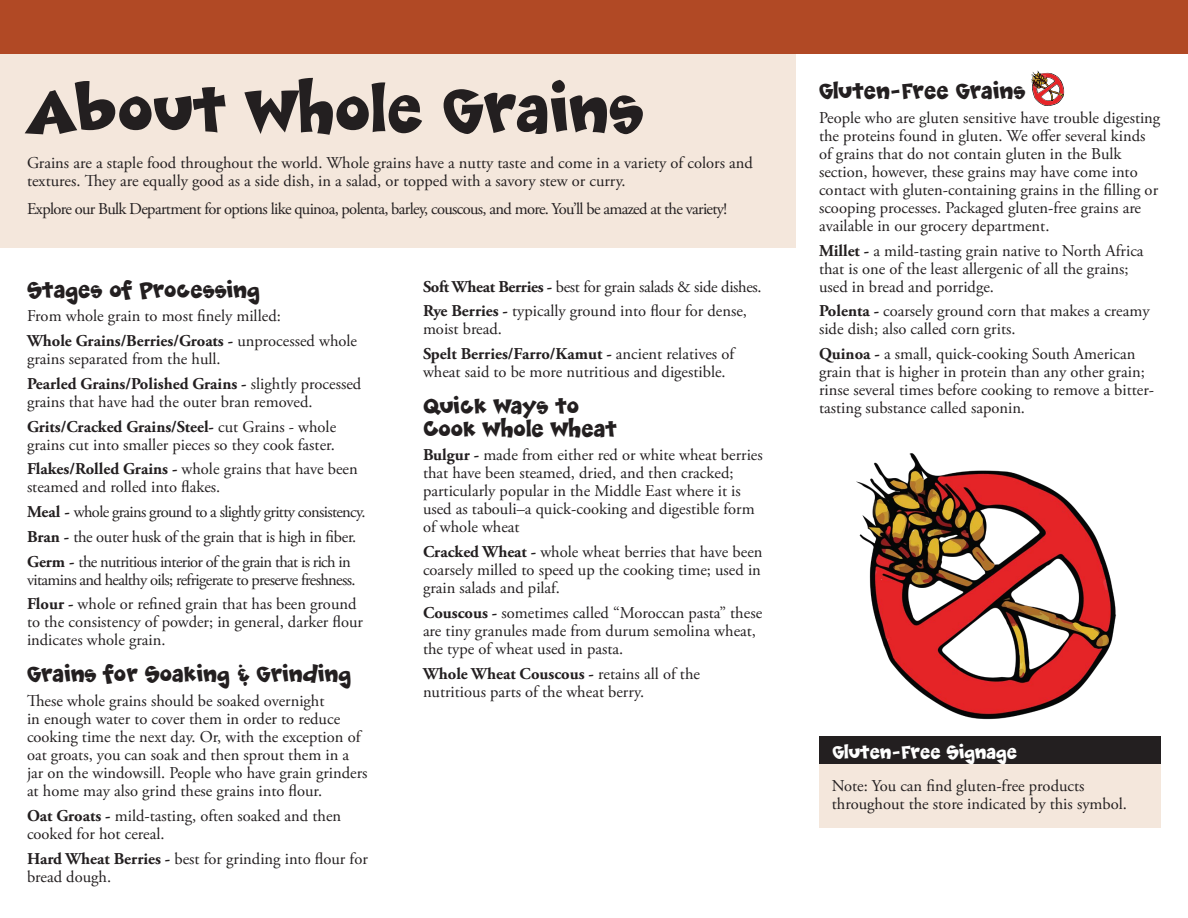
<style>
.page{position:relative;width:1188px;height:918px;background:#fff}
.page>*{position:absolute;margin:0;border:0;box-sizing:border-box;transform-origin:0 0}
.About_Our___Heade{font:78px "ORP";color:#231f20}
.Paragraph_Title{font:27px/22.5px "ORP";color:#231f20}
.Table_Title{font:22.5px "ORP";color:#fff}
.Bold_Until_Dash{font:16.5px/18px "Adobe Garamond Pro";color:#231f20}
.Normal_Copy{font:16.5px/18px "Adobe Garamond Pro";color:#231f20}
.About_Our___Heade-2{font:16.5px/18px "Adobe Garamond Pro";color:#231f20}
.Bold_Until_Dash-2{font:16.5px/18px "Adobe Garamond Pro";letter-spacing:-.04em;color:#231f20}
.About_Our___Heade-3{font:16.5px "Adobe Garamond Pro";letter-spacing:-.04em;color:#231f20}
.Bold_Until_Dash-3{font:16.5px "Adobe Garamond Pro";letter-spacing:-.02em;color:#231f20}
.s1{font-weight:700}
</style>
<div class="page">
<div style="left:0;top:54px;width:795px;height:193px;background:#f4e7dc"></div>
<div style="left:0;top:0;width:1188px;height:54px;background:#b14925"></div>
<div style="left:819px;top:764px;width:342px;height:64px;background:#f4e7dc"></div>
<img style="left:856px;top:453px;width:260px;height:267px">
<div style="left:819px;top:736px;width:342px;height:28px;background:#231f20"></div>
<svg style="left:1031px;top:70px;width:34px;height:36px"></svg>
<p class="About_Our___Heade" style="left:27px;top:70px;width:618px">About Whole Grains</p>
<p class="About_Our___Heade-2" style="left:27px;top:154px;width:727px">Grains are a staple food throughout the world. Whole grains have a nutty taste and come in a variety of colors and textures. They are equally good as a side dish, in a salad, or topped with a savory stew or curry.</p>
<p class="About_Our___Heade-3" style="left:27px;top:199px;width:702px">Explore our Bulk Department for options like quinoa, polenta, barley, couscous, and more. You’ll be amazed at the variety!</p>
<p class="Paragraph_Title" style="left:27px;top:279px;width:235px">Stages of Processing</p>
<p class="Normal_Copy" style="left:27px;top:308px;width:255px">From whole grain to most finely milled:</p>
<p class="Bold_Until_Dash" style="left:27px;top:333px;width:332px"><span class="s1">Whole Grains/Berries/Groats -</span> unprocessed whole grains separated from the hull.</p>
<p class="Bold_Until_Dash" style="left:27px;top:375px;width:336px"><span class="s1">Pearled Grains/Polished Grains -</span> slightly processed grains that have had the outer bran removed.</p>
<p class="Bold_Until_Dash" style="left:27px;top:418px;width:311px"><span class="s1">Grits/Cracked Grains/Steel-</span> cut Grains - whole grains cut into smaller pieces so they cook faster.</p>
<p class="Bold_Until_Dash" style="left:27px;top:461px;width:332px"><span class="s1">Flakes/Rolled Grains -</span> whole grains that have been steamed and rolled into flakes.</p>
<p class="Bold_Until_Dash-2" style="left:27px;top:504px;width:340px"><span class="s1">Meal -</span> whole grains ground to a slightly gritty consistency.</p>
<p class="Bold_Until_Dash-3" style="left:27px;top:527px;width:331px"><span class="s1">Bran -</span> the outer husk of the grain that is high in fiber.</p>
<p class="Bold_Until_Dash-2" style="left:27px;top:553px;width:330px"><span class="s1">Germ -</span> the nutritious interior of the grain that is rich in vitamins and healthy oils; refrigerate to preserve freshness.</p>
<p class="Bold_Until_Dash" style="left:27px;top:596px;width:338px"><span class="s1">Flour -</span> whole or refined grain that has been ground to the consistency of powder; in general, darker flour indicates whole grain.</p>
<p class="Paragraph_Title" style="left:27px;top:664px;width:326px">Grains for Soaking &amp; Grinding</p>
<p class="Normal_Copy" style="left:27px;top:693px;width:342px">These whole grains should be soaked overnight<br>in enough water to cover them in order to reduce cooking time the next day. Or, with the exception of oat groats, you can soak and then sprout them in a jar on the windowsill. People who have grain grinders at home may also grind these grains into flour.</p>
<p class="Bold_Until_Dash" style="left:27px;top:807px;width:316px"><span class="s1">Oat Groats -</span> mild-tasting, often soaked and then cooked for hot cereal.</p>
<p class="Bold_Until_Dash" style="left:27px;top:850px;width:342px"><span class="s1">Hard Wheat Berries -</span> best for grinding into flour for bread dough.</p>
<p class="Bold_Until_Dash-3" style="left:423px;top:277px;width:340px"><span class="s1">Soft Wheat Berries -</span> best for grain salads &amp; side dishes.</p>
<p class="Bold_Until_Dash" style="left:423px;top:303px;width:326px"><span class="s1">Rye Berries -</span> typically ground into flour for dense, moist bread.</p>
<p class="Bold_Until_Dash" style="left:423px;top:345px;width:313px"><span class="s1">Spelt Berries/Farro/Kamut -</span> ancient relatives of wheat said to be more nutritious and digestible.</p>
<p class="Paragraph_Title" style="left:423px;top:395px;width:196px">Quick Ways to<br>Cook Whole Wheat</p>
<p class="Bold_Until_Dash" style="left:423px;top:447px;width:341px"><span class="s1">Bulgur -</span> made from either red or white wheat berries that have been steamed, dried, and then cracked; particularly popular in the Middle East where it is used as tabouli–a quick-cooking and digestible form of whole wheat</p>
<p class="Bold_Until_Dash" style="left:423px;top:543px;width:341px;text-align:justify"><span class="s1">Cracked Wheat -</span> whole wheat berries that have been coarsely milled to speed up the cooking time; used in grain salads and pilaf.</p>
<p class="Bold_Until_Dash" style="left:423px;top:604px;width:341px"><span class="s1">Couscous -</span> sometimes called “Moroccan pasta” these are tiny granules made from durum semolina wheat, the type of wheat used in pasta.</p>
<p class="Bold_Until_Dash" style="left:423px;top:665px;width:279px"><span class="s1">Whole Wheat Couscous -</span> retains all of the nutritious parts of the wheat berry.</p>
<p class="Paragraph_Title" style="left:819px;top:80px;width:208px">Gluten-Free Grains</p>
<p class="Normal_Copy" style="left:819px;top:109px;width:343px">People who are gluten sensitive have trouble digesting the proteins found in gluten. We offer several kinds of grains that do not contain gluten in the Bulk section, however, these grains may have come into contact with gluten-containing grains in the filling or scooping processes. Packaged gluten-free grains are available in our grocery department.</p>
<p class="Bold_Until_Dash" style="left:819px;top:242px;width:326px"><span class="s1">Millet -</span> a mild-tasting grain native to North Africa that is one of the least allergenic of all the grains; used in bread and porridge.</p>
<p class="Bold_Until_Dash" style="left:819px;top:303px;width:332px"><span class="s1">Polenta -</span> coarsely ground corn that makes a creamy side dish; also called corn grits.</p>
<p class="Bold_Until_Dash" style="left:819px;top:345px;width:337px"><span class="s1">Quinoa -</span> a small, quick-cooking South American grain that is higher in protein than any other grain; rinse several times before cooking to remove a bitter&shy;tasting substance called saponin.</p>
<p class="Table_Title" style="left:832px;top:741px;width:186px">Gluten-Free Signage</p>
<p class="Normal_Copy" style="left:832px;top:777px;width:297px">Note: You can find gluten-free products throughout the store indicated by this symbol.</p>
</div>
